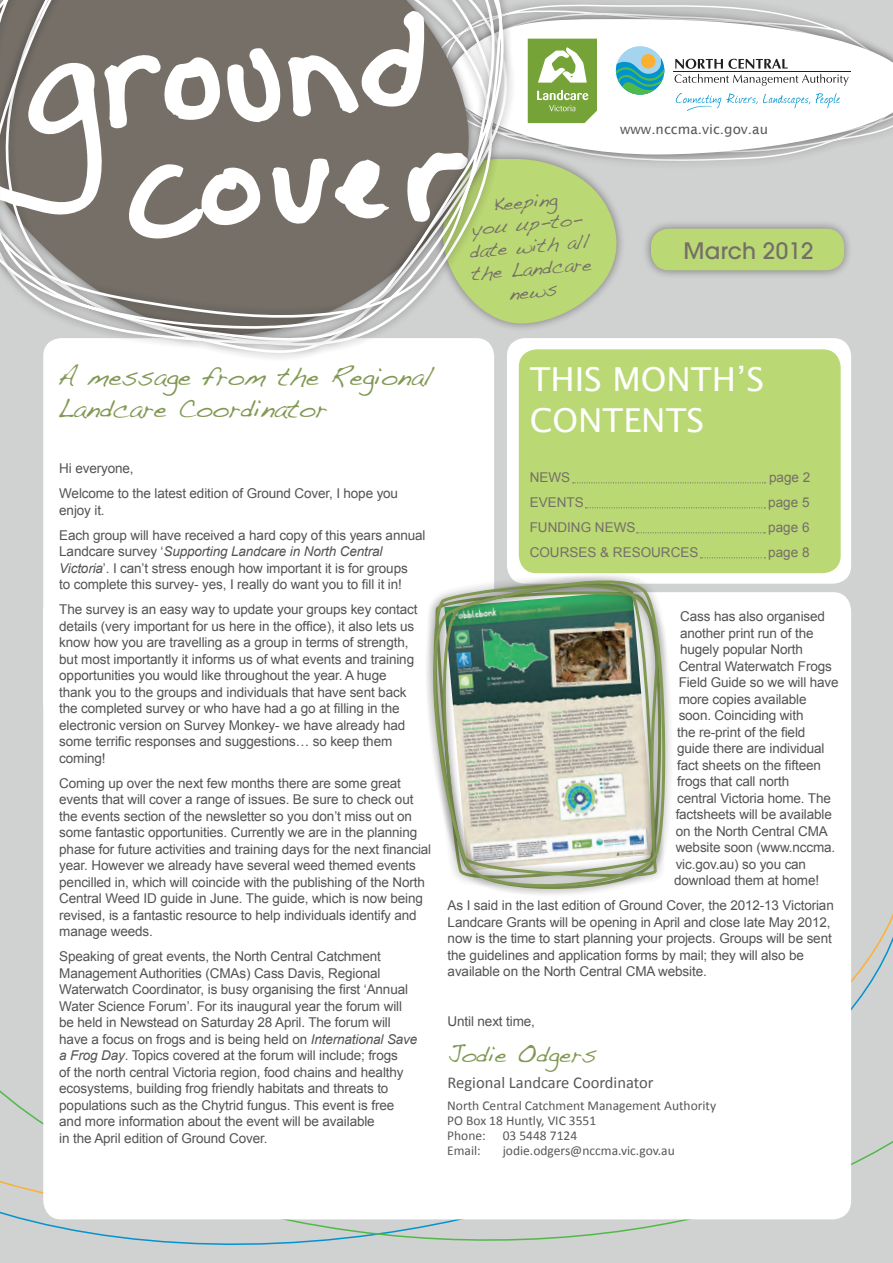
<style>
.page{position:relative;width:893px;height:1263px;background:#fff}
.page>*{position:absolute;margin:0;border:0;box-sizing:border-box;transform-origin:0 0}
.big_head{font:33px/40.5px "Lucida Sans";color:#fff}
.t1{font:26.25px/31.5px "Handwriting Dakota";color:#819953}
.heading{font:24px "Handwriting Dakota";color:#819953}
.t2{font:500 22.5px "Avant Garde";letter-spacing:.01em;color:#756f68}
.t3{font:19.5px/22.5px "Handwriting Dakota";color:#756f68;text-align:center}
.t4{font:16.5px "Calibri";color:#57585a}
.text{font:13.5px/16.5px "Arial";letter-spacing:-.01em;color:#535355}
.t5{font:13.5px "Calibri";color:#57585a}
.text-2{font:13.5px "Arial";color:#756f68}
.t6{font:13.5px "Lucida Sans";color:#57585a}
.s1{font-style:italic}
</style>
<div class="page">
<div style="left:0;top:170px;width:893px;height:594px;background:#d0d1d1"></div>
<div style="left:423px;top:0;width:470px;height:170px;background:#d0d1d1"></div>
<svg style="left:520px;top:2px;width:249px;height:8px"></svg>
<div style="left:438px;top:10px;width:455px;height:153px;background:#231f20;opacity:.5"></div>
<svg style="left:664px;top:18px;width:229px;height:136px;fill:#fff"></svg>
<svg style="left:816px;top:93px;width:24px;height:15px"></svg>
<svg style="left:675px;top:59px;width:174px;height:27px;background:#d1d0d1"></svg>
<hr style="left:673px;top:72px;width:178px;height:1px;background:#231f20">
<svg style="left:676px;top:93px;width:134px;height:18px;background:#e5f4fa"></svg>
<div style="left:433px;top:149px;width:192px;height:183px;background:#231f20;opacity:.5"></div>
<div style="left:0;top:806px;width:893px;height:158px;background:#d0d1d1"></div>
<div style="left:0;top:964px;width:893px;height:299px;background:#d0d1d1"></div>
<div style="left:43px;top:338px;width:451px;height:383px;background:#fff;border-radius:18px"></div>
<div style="left:641px;top:219px;width:212px;height:60px;background:#231f20;opacity:.5"></div>
<div style="left:651px;top:229px;width:193px;height:41px;background:#bad874;border-radius:18px"></div>
<div style="left:43px;top:592px;width:808px;height:627px;background:#fff;border-radius:19px"></div>
<div style="left:0;top:0;width:516px;height:362px;background:#231f20;opacity:.5"></div>
<svg style="left:0;top:0;width:508px;height:344px"></svg>
<div style="left:507px;top:338px;width:344px;height:246px;background:#fff;border-radius:18px"></div>
<div style="left:519px;top:349px;width:322px;height:224px;background:#bad874;border-radius:18px"></div>
<svg style="left:573px;top:482px;width:192px;height:1px"></svg>
<svg style="left:585px;top:507px;width:180px;height:1px"></svg>
<svg style="left:636px;top:532px;width:129px;height:1px"></svg>
<svg style="left:700px;top:557px;width:65px;height:1px"></svg>
<svg style="left:0;top:11px;width:664px;height:312px;background:#a5a797"></svg>
<img style="left:426px;top:561px;width:247px;height:334px">
<p class="t3" style="left:464px;top:195px;width:126px;rotate:-5deg">Keeping<br>you up-to&shy;date with all the Landcare news</p>
<p class="t6" style="left:620px;top:121px;width:149px">www.nccma.vic.gov.au</p>
<p class="t2" style="left:684px;top:237px;width:131px">March 2012</p>
<p class="t1" style="left:57px;top:360px;width:377px">A message from the Regional<br>Landcare Coordinator</p>
<p class="text" style="left:59px;top:460px;width:76px">Hi everyone,</p>
<p class="text" style="left:59px;top:485px;width:340px">Welcome to the latest edition of Ground Cover, I hope you enjoy it.</p>
<p class="text" style="left:59px;top:527px;width:368px">Each group will have received a hard copy of this years annual Landcare survey ‘<span class="s1">Supporting Landcare in North Central Victoria</span>’. I can’t stress enough how important it is for groups<br>to complete this survey- yes, I really do want you to fill it in!</p>
<p class="text" style="left:59px;top:601px;width:360px">The survey is an easy way to update your groups key contact details (very important for us here in the office), it also lets us know how you are travelling as a group in terms of strength, but most importantly it informs us of what events and training opportunities you would like throughout the year. A huge thank you to the groups and individuals that have sent back the completed survey or who have had a go at filling in the electronic version on Survey Monkey- we have already had some terrific responses and suggestions… so keep them coming!</p>
<p class="text" style="left:59px;top:775px;width:373px">Coming up over the next few months there are some great events that will cover a range of issues. Be sure to check out the events section of the newsletter so you don’t miss out on some fantastic opportunities. Currently we are in the planning phase for future activities and training days for the next financial year. However we already have several weed themed events pencilled in, which will coincide with the publishing of the North Central Weed ID guide in June. The guide, which is now being revised, is a fantastic resource to help individuals identify and manage weeds.</p>
<p class="text" style="left:59px;top:948px;width:360px">Speaking of great events, the North Central Catchment Management Authorities (CMAs) Cass Davis, Regional Waterwatch Coordinator, is busy organising the first ‘Annual Water Science Forum’. For its inaugural year the forum will be held in Newstead on Saturday 28 April. The forum will have a focus on frogs and is being held on <span class="s1">International Save a Frog Day</span>. Topics covered at the forum will include; frogs<br>of the north central Victoria region, food chains and healthy ecosystems, building frog friendly habitats and threats to populations such as the Chytrid fungus. This event is free and more information about the event will be available<br>in the April edition of Ground Cover.</p>
<p class="big_head" style="left:530px;top:359px;width:236px">THIS MONTH’S<br>CONTENTS</p>
<p class="text-2" style="left:530px;top:469px;width:42px">NEWS</p>
<p class="text-2" style="left:769px;top:469px;width:43px">page 2</p>
<p class="text-2" style="left:530px;top:494px;width:56px">EVENTS</p>
<p class="text-2" style="left:768px;top:494px;width:43px">page 5</p>
<p class="text-2" style="left:530px;top:519px;width:107px">FUNDING NEWS</p>
<p class="text-2" style="left:768px;top:519px;width:43px">page 6</p>
<p class="text-2" style="left:530px;top:544px;width:170px">COURSES &amp; RESOURCES</p>
<p class="text-2" style="left:768px;top:544px;width:43px">page 8</p>
<p class="text" style="left:680px;top:608px;width:146px">Cass has also organised</p>
<p class="text" style="left:680px;top:625px;width:135px">another print run of the</p>
<p class="text" style="left:680px;top:641px;width:124px">hugely popular North</p>
<p class="text" style="left:679px;top:658px;width:155px">Central Waterwatch Frogs</p>
<p class="text" style="left:679px;top:674px;width:162px">Field Guide so we will have</p>
<p class="text" style="left:679px;top:691px;width:129px">more copies available</p>
<p class="text" style="left:679px;top:707px;width:126px">soon. Coinciding with</p>
<p class="text" style="left:677px;top:724px;width:130px">the re-print of the field</p>
<p class="text" style="left:677px;top:740px;width:149px">guide there are individual</p>
<p class="text" style="left:677px;top:757px;width:145px">fact sheets on the fifteen</p>
<p class="text" style="left:677px;top:773px;width:114px">frogs that call north</p>
<p class="text" style="left:677px;top:790px;width:155px">central Victoria home. The</p>
<p class="text" style="left:676px;top:806px;width:158px">factsheets will be available</p>
<p class="text" style="left:676px;top:823px;width:154px">on the North Central CMA</p>
<p class="text" style="left:676px;top:839px;width:161px">website soon (www.nccma.</p>
<p class="text" style="left:676px;top:856px;width:132px">vic.gov.au) so you can</p>
<p class="text" style="left:674px;top:872px;width:146px">download them at home!</p>
<p class="text" style="left:448px;top:897px;width:388px">As I said in the last edition of Ground Cover, the 2012-13 Victorian Landcare Grants will be opening in April and close late May 2012, now is the time to start planning your projects. Groups will be sent the guidelines and application forms by mail; they will also be available on the North Central CMA website.</p>
<p class="text" style="left:448px;top:1013px;width:89px">Until next time,</p>
<p class="heading" style="left:448px;top:1039px;width:150px">Jodie Odgers</p>
<p class="t4" style="left:448px;top:1072px;width:208px">Regional Landcare Coordinator</p>
<p class="t5" style="left:447px;top:1097px;width:271px">North Central Catchment Management Authority</p>
<p class="t5" style="left:447px;top:1112px;width:151px">PO Box 18 Huntly, VIC 3551</p>
<p class="t5" style="left:447px;top:1127px;width:40px">Phone:</p>
<p class="t5" style="left:503px;top:1127px;width:76px">03 5448 7124</p>
<p class="t5" style="left:447px;top:1142px;width:35px">Email:</p>
<p class="t5" style="left:503px;top:1142px;width:174px">jodie.odgers@nccma.vic.gov.au</p>
</div>
